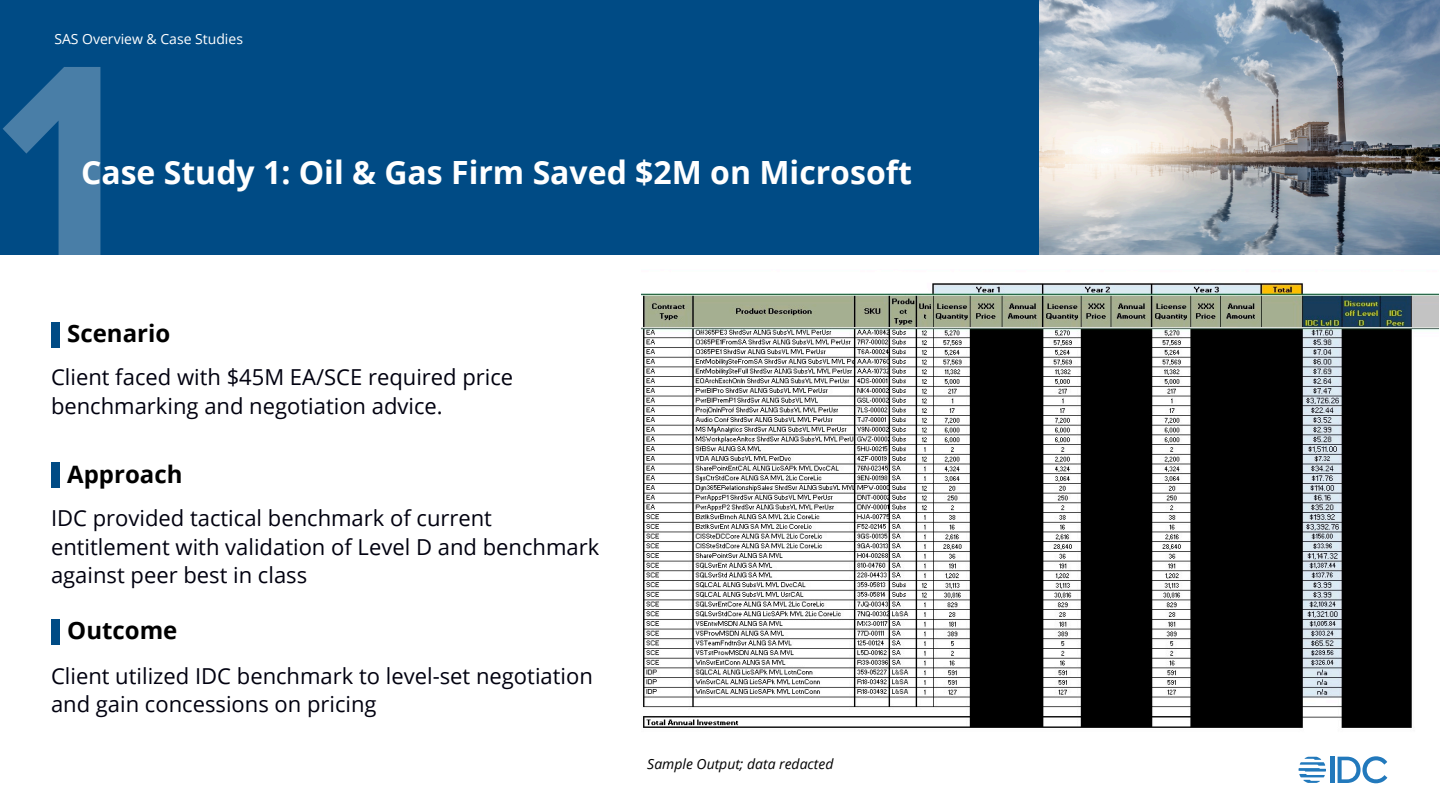
<style>
.page{position:relative;width:1440px;height:810px;background:#fff}
.page>*{position:absolute;margin:0;border:0;box-sizing:border-box;transform-origin:0 0}
.t1{font:700 292.9px "Proxima Nova";color:#fff}
.t2{font:700 32px "Open Sans";color:#fff}
.t3{font:700 24px "Open Sans";color:#000}
.t4{font:22px/28.5px "Open Sans";color:#01010f}
.t5{font:italic 14px "Open Sans";color:#000}
.t6{font:14px "Open Sans";color:#fff}
</style>
<div class="page">
<div style="left:0;top:0;width:1057px;height:255px;background:#004b85"></div>
<img style="left:1040px;top:0;width:400px;height:255px">
<hr style="left:1330px;top:757px;width:4px;height:26px;background:#2279bc">
<svg style="left:1338px;top:756px;width:49px;height:27px"></svg>
<svg style="left:1299px;top:757px;width:27px;height:26px"></svg>
<div style="left:51px;top:323px;width:8px;height:25px;background:#004b85"></div>
<div style="left:51px;top:462px;width:8px;height:26px;background:#004b85"></div>
<div style="left:51px;top:619px;width:8px;height:25px;background:#004b85"></div>
<img style="left:642px;top:283px;width:796px;height:445px">
<h2 class="t6" style="left:54px;top:29px;width:190px">SAS Overview &amp; Case Studies</h2>
<h1 class="t1" style="left:-1px;top:-7px;width:122px">1</h1>
<p class="t2" style="left:81px;top:150px;width:833px">Case Study 1: Oil &amp; Gas Firm Saved $2M on Microsoft</p>
<h1 class="t3" style="left:67px;top:316px;width:105px">Scenario</h1>
<p class="t4" style="left:51px;top:363px;width:464px">Client faced with $45M EA/SCE required price benchmarking and negotiation advice.</p>
<h2 class="t3" style="left:67px;top:457px;width:117px">Approach</h2>
<h2 class="t4" style="left:51px;top:504px;width:550px">IDC provided tactical benchmark of current entitlement with validation of Level D and benchmark against peer best in class</h2>
<h3 class="t3" style="left:67px;top:613px;width:112px">Outcome</h3>
<h3 class="t4" style="left:51px;top:661px;width:543px">Client utilized IDC benchmark to level-set negotiation and gain concessions on pricing</h3>
<p class="t5" style="left:647px;top:754px;width:188px">Sample Output; data redacted</p>
</div>
